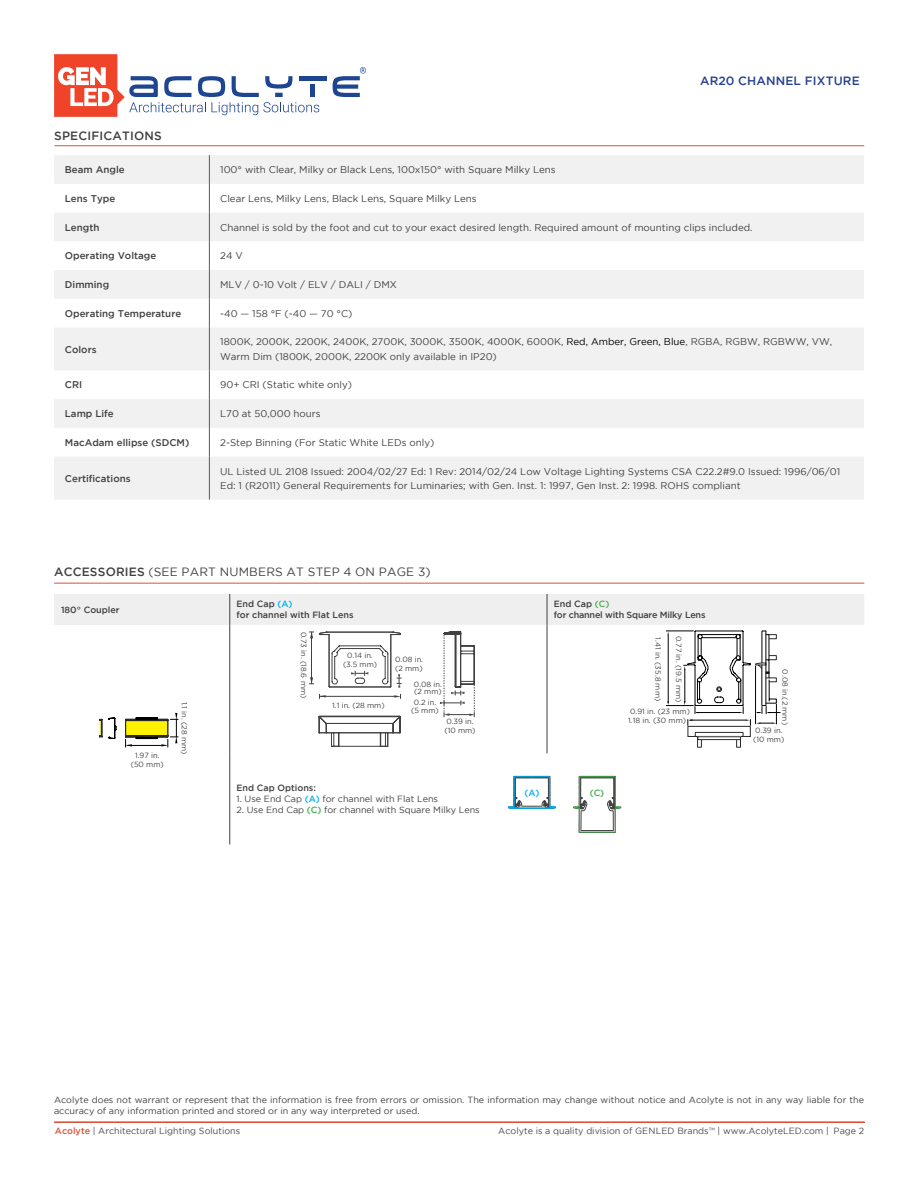
<style>
.page{position:relative;width:918px;height:1188px;background:#fff}
.page>*{position:absolute;margin:0;border:0;box-sizing:border-box;transform-origin:0 0}
.t1{font:12px "Gotham";letter-spacing:.015em;color:#414042}
.t2{font:500 12px "Gotham";letter-spacing:.015em;color:#25408f}
.t3{font:500 12px "Gotham";letter-spacing:.015em;color:#414042}
.t4{font:9.75px/14.2px "Gotham";color:#414042}
.t5{font:500 9.75px "Gotham";color:#414042}
.t6{font:9px/10.8px "Gotham";color:#414042}
.t7{font:9px "Gotham";color:#4a4a4b}
.t8{font:500 9px/10.8px "Gotham";color:#414042}
.t9{font:500 9px/10.8px "Gotham";letter-spacing:-.02em;color:#414042}
.t10{font:500 9px "Gotham";color:#00aeef}
.t11{font:500 9px "Gotham";color:#41ad49}
.t12{font:7.5px/9px "Gotham";color:#414042}
.s1{color:#000}
.s2{font-weight:500}
.s3{color:#00aeef}
.s4{color:#41ad49}
.s5{font-weight:500;color:#00aeef}
.s6{font-weight:500;color:#41ad49}
.s7{font-weight:500;color:#db5337}
.s8{color:#58595b}
</style>
<div class="page">
<svg style="left:54px;top:54px;width:265px;height:63px"></svg>
<div style="left:310px;top:85px;width:5px;height:12px;background:#1d4592"></div>
<hr style="left:299px;top:76px;width:27px;height:4px;background:#1d4592">
<svg style="left:333px;top:67px;width:33px;height:30px"></svg>
<hr style="left:54px;top:145px;width:810px;height:1px;background:#db5337">
<hr style="left:54px;top:1122px;width:811px;height:1px;background:#db5337">
<div style="left:54px;top:594px;width:176px;height:31px;background:#efeff0"></div>
<hr style="left:97px;top:720px;width:4px;height:16px;background:#fffdf3">
<svg style="left:99px;top:713px;width:79px;height:34px"></svg>
<hr style="left:54px;top:583px;width:810px;height:1px;background:#db5336">
<svg style="left:54px;top:155px;width:810px;height:345px;fill:#f1f1f2"></svg>
<svg style="left:209px;top:155px;width:1px;height:173px"></svg>
<hr style="left:209px;top:328px;width:1px;height:42px;background:#58595b">
<svg style="left:209px;top:370px;width:1px;height:87px"></svg>
<hr style="left:209px;top:457px;width:1px;height:43px;background:#58595b">
<svg style="left:230px;top:594px;width:634px;height:251px"></svg>
<p class="t3" style="left:54px;top:129px;width:109px">SPECIFICATIONS</p>
<p class="t2" style="left:700px;top:74px;width:161px">AR20 CHANNEL FIXTURE</p>
<p class="t5" style="left:65px;top:164px;width:61px">Beam Angle</p>
<p class="t4" style="left:220px;top:162px;width:337px">100° with Clear, Milky or Black Lens, 100x150° with Square Milky Lens</p>
<p class="t5" style="left:65px;top:193px;width:52px">Lens Type</p>
<p class="t4" style="left:220px;top:191px;width:258px">Clear Lens, Milky Lens, Black Lens, Square Milky Lens</p>
<p class="t5" style="left:65px;top:222px;width:36px">Length</p>
<p class="t4" style="left:220px;top:220px;width:534px">Channel is sold by the foot and cut to your exact desired length. Required amount of mounting clips included.</p>
<p class="t5" style="left:65px;top:250px;width:93px">Operating Voltage</p>
<p class="t4" style="left:220px;top:249px;width:24px">24 V</p>
<p class="t5" style="left:65px;top:279px;width:46px">Dimming</p>
<p class="t4" style="left:220px;top:277px;width:178px">MLV / 0-10 Volt / ELV / DALI / DMX</p>
<p class="t5" style="left:65px;top:308px;width:118px">Operating Temperature</p>
<p class="t4" style="left:220px;top:306px;width:134px">-40 — 158 °F (-40 — 70 °C)</p>
<p class="t5" style="left:65px;top:344px;width:33px">Colors</p>
<p class="t4" style="left:220px;top:335px;width:614px">1800K, 2000K, 2200K, 2400K, 2700K, 3000K, 3500K, 4000K, 6000K, <span class="s1">Red, Amber, Green, Blue</span>, RGBA, RGBW, RGBWW, VW,<br>Warm Dim (1800K, 2000K, 2200K only available in IP20)</p>
<p class="t5" style="left:65px;top:379px;width:19px">CRI</p>
<p class="t4" style="left:220px;top:378px;width:133px">90+ CRI (Static white only)</p>
<p class="t5" style="left:65px;top:408px;width:50px">Lamp Life</p>
<p class="t4" style="left:220px;top:406px;width:102px">L70 at 50,000 hours</p>
<p class="t5" style="left:65px;top:437px;width:126px">MacAdam ellipse (SDCM)</p>
<p class="t4" style="left:220px;top:435px;width:216px">2-Step Binning (For Static White LEDs only)</p>
<p class="t5" style="left:65px;top:473px;width:67px">Certifications</p>
<p class="t4" style="left:220px;top:464px;width:622px">UL Listed UL 2108 Issued: 2004/02/27 Ed: 1 Rev: 2014/02/24 Low Voltage Lighting Systems CSA C22.2#9.0 Issued: 1996/06/01<br>Ed: 1 (R2011) General Requirements for Luminaries; with Gen. Inst. 1: 1997, Gen Inst. 2: 1998. ROHS compliant</p>
<p class="t1" style="left:54px;top:565px;width:378px"><span class="s2">ACCESSORIES</span> (SEE PART NUMBERS AT STEP 4 ON PAGE 3)</p>
<p class="t8" style="left:61px;top:604px;width:60px">180° Coupler</p>
<p class="t8" style="left:237px;top:599px;width:119px">End Cap <span class="s3">(A)<br></span>for channel with Flat Lens</p>
<p class="t9" style="left:554px;top:599px;width:153px">End Cap <span class="s4">(C)<br></span>for channel with Square Milky Lens</p>
<p class="t12" style="left:131px;top:751px;width:34px;text-align:center">1.97 in. (50 mm)</p>
<p class="t12" style="left:189px;top:702px;width:54px;rotate:90deg">1.1 in. (28 mm)</p>
<p class="t12" style="left:309px;top:632px;width:68px;rotate:90deg">0.73 in. (18.6 mm)</p>
<p class="t12" style="left:343px;top:651px;width:36px;text-align:center">0.14 in. (3.5 mm)</p>
<p class="t12" style="left:395px;top:655px;width:29px">0.08 in. (2 mm)</p>
<p class="t12" style="left:414px;top:680px;width:29px;line-height:7.5px">0.08 in. (2 mm)</p>
<p class="t12" style="left:411px;top:699px;width:29px;line-height:7.5px;text-align:center">0.2 in. (5 mm)</p>
<p class="t12" style="left:332px;top:700px;width:54px">1.1 in. (28 mm)</p>
<p class="t12" style="left:445px;top:717px;width:33px">0.39 in. (10 mm)</p>
<p class="t8" style="left:237px;top:783px;width:81px">End Cap Options:</p>
<p class="t6" style="left:237px;top:794px;width:203px">1. Use End Cap <span class="s5">(A)</span> for channel with Flat Lens</p>
<p class="t6" style="left:237px;top:804px;width:245px">2. Use End Cap <span class="s6">(C)</span> for channel with Square Milky Lens</p>
<p class="t12" style="left:684px;top:636px;width:68px;rotate:90deg">0.77 in. (19.5 mm)</p>
<p class="t12" style="left:663px;top:637px;width:65px;rotate:90deg">1.41 in. (35.8 mm)</p>
<p class="t12" style="left:628px;top:707px;width:63px;line-height:8.6px">0.91 in. (23 mm)<br>1.18 in. (30 mm)</p>
<p class="t10" style="left:524px;top:787px;width:17px">(A)</p>
<p class="t11" style="left:590px;top:787px;width:16px">(C)</p>
<p class="t12" style="left:790px;top:669px;width:57px;rotate:90deg">0.08 in.(2 mm)</p>
<p class="t12" style="left:753px;top:726px;width:33px">0.39 in. (10 mm)</p>
<p class="t6" style="left:54px;top:1095px;width:812px">Acolyte does not warrant or represent that the information is free from errors or omission. The information may change without notice and Acolyte is not in any way liable for the accuracy of any information printed and stored or in any way interpreted or used.</p>
<p class="t7" style="left:55px;top:1126px;width:187px"><span class="s7">Acolyte</span> | Architectural Lighting Solutions</p>
<p class="t7" style="left:498px;top:1126px;width:367px">Acolyte is a quality division of GENLED Brands<span class="s8">™</span> | www.AcolyteLED.com | Page 2</p>
</div>
